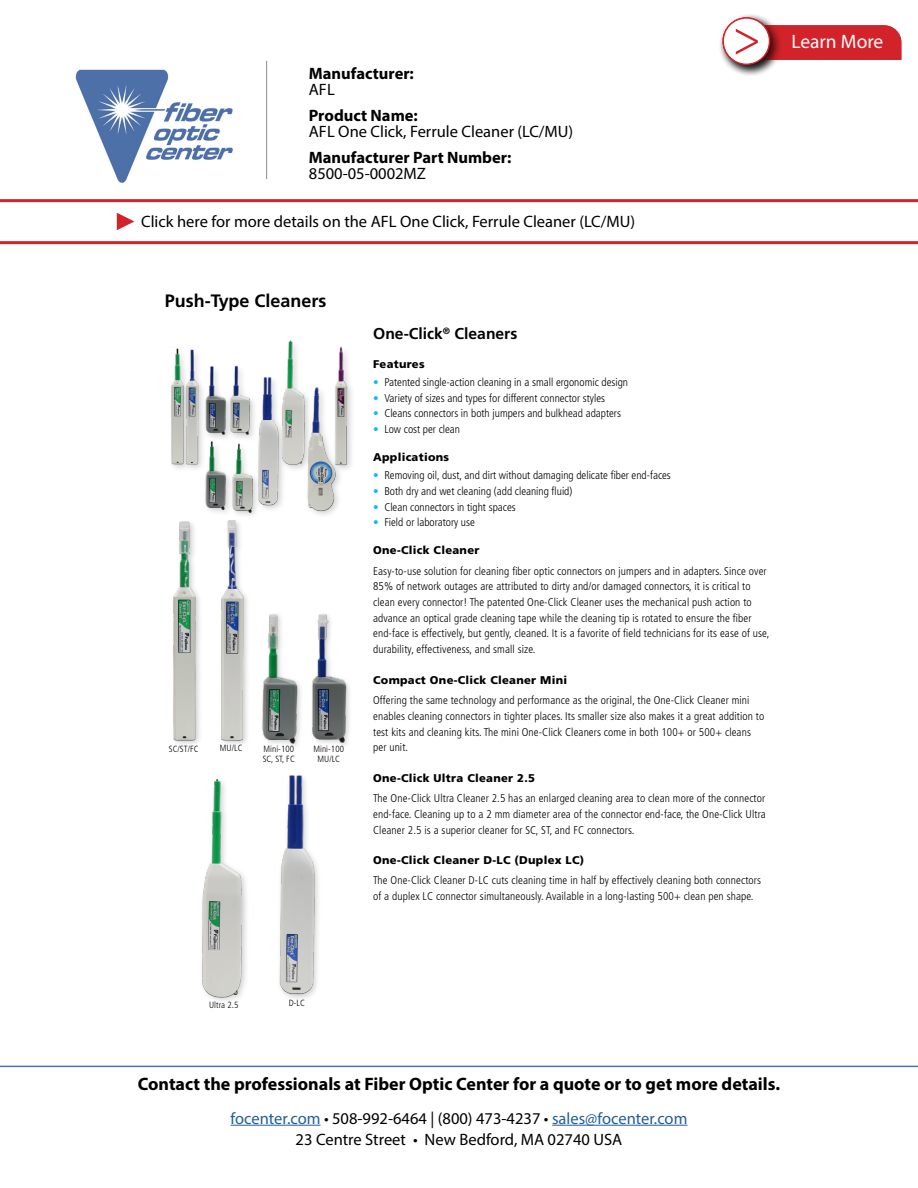
<style>
.page{position:relative;width:918px;height:1188px;background:#fff}
.page>*{position:absolute;margin:0;border:0;box-sizing:border-box;transform-origin:0 0}
.t1{font:51px "Minion Pro";color:#d2232a}
.t2{font:19.5px "Myriad Pro";color:#fff}
.t3{font:700 18px "Myriad Pro";color:#000}
.t4{font:700 18px "Frutiger LT Std";color:#000}
.t5{font:16.5px/16.5px "Myriad Pro";color:#000}
.t6{font:16.5px "Myriad Pro";color:#215e9e}
.t7{font:700 16.5px/16.5px "Myriad Pro";color:#000}
.t8{font:700 15.75px "Frutiger LT Std";color:#000}
.t9{font:300 condensed 11.25px/15.8px "Frutiger LT Std";letter-spacing:.01em;color:#000}
.t10{font:900 11.25px "Frutiger LT Std";letter-spacing:.025em;color:#000}
.t11{font:300 condensed 9px/10.1px "Frutiger LT Std";letter-spacing:.01em;color:#000}
.s1{font-weight:400}
.s2{font-weight:700}
.s3{font-family:"Frutiger LT Std";font-weight:900;font-stretch:condensed;font-size:18px}
.s4{color:#00c0f3}
.s5{color:#000}
</style>
<div class="page">
<hr style="left:231px;top:1125px;width:90px;height:1px;background:#215e9e">
<hr style="left:552px;top:1125px;width:135px;height:1px;background:#215e9e">
<hr style="left:0;top:1066px;width:918px;height:1px;background:#4f70a8">
<img style="left:221px;top:522px;width:26px;height:222px">
<img style="left:173px;top:522px;width:26px;height:222px">
<div style="left:199px;top:776px;width:51px;height:228px;background:#000;opacity:.2"></div>
<img style="left:200px;top:777px;width:44px;height:223px">
<img style="left:262px;top:614px;width:39px;height:132px">
<img style="left:312px;top:614px;width:38px;height:130px">
<img style="left:171px;top:340px;width:181px;height:182px">
<div style="left:276px;top:772px;width:46px;height:230px;background:#000;opacity:.2"></div>
<img style="left:277px;top:772px;width:39px;height:227px">
<img style="left:75px;top:69px;width:158px;height:114px">
<hr style="left:266px;top:61px;width:1px;height:118px;background:#8a8c8e">
<hr style="left:0;top:241px;width:918px;height:3px;background:#d2232a">
<svg style="left:117px;top:213px;width:17px;height:17px"></svg>
<div style="left:783px;top:25px;width:118px;height:35px;background:#d2232a"></div>
<div style="left:718px;top:13px;width:65px;height:64px;background:#000;opacity:.75"></div>
<div style="left:723px;top:18px;width:47px;height:46px;background:#fff;border-radius:50%"></div>
<div style="left:723px;top:17px;width:47px;height:48px;border:1px solid #d2232a;border-radius:50%"></div>
<hr style="left:0;top:199px;width:918px;height:3px;background:#d2232a">
<p class="t7" style="left:309px;top:64px;width:107px">Manufacturer:<br><span class="s1">AFL</span></p>
<p class="t5" style="left:309px;top:107px;width:266px"><span class="s2">Product Name:<br></span>AFL One Click, Ferrule Cleaner (LC/MU)</p>
<p class="t7" style="left:309px;top:148px;width:204px">Manufacturer Part Number:</p>
<p class="t5" style="left:309px;top:165px;width:119px">8500-05-0002MZ</p>
<p class="t1" style="left:733px;top:4px;width:30px">&gt;</p>
<p class="t2" style="left:791px;top:30px;width:93px">Learn More</p>
<p class="t5" style="left:141px;top:213px;width:631px">Click here for more details on the AFL One Click, Ferrule Cleaner (LC/MU)<span class="s3">Test &amp; Inspection</span></p>
<h3 class="t4" style="left:165px;top:290px;width:163px">Push-Type Cleaners</h3>
<p class="t11" style="left:169px;top:744px;width:32px">SC/ST/FC</p>
<p class="t11" style="left:220px;top:743px;width:24px">MU/LC</p>
<p class="t11" style="left:263px;top:744px;width:34px">Mini-100<br>SC, ST, FC</p>
<p class="t11" style="left:313px;top:744px;width:32px;text-align:center">Mini-100<br>MU/LC</p>
<h3 class="t8" style="left:373px;top:325px;width:146px">One-Click<sup>®</sup> Cleaners</h3>
<p class="t10" style="left:373px;top:357px;width:53px">Features</p>
<p class="t9" style="left:373px;top:374px;width:256px"><span class="s4">•</span> Patented single-action cleaning in a small ergonomic design</p>
<p class="t9" style="left:373px;top:390px;width:234px"><span class="s4">•</span> Variety of sizes and types for different connector styles</p>
<p class="t9" style="left:373px;top:406px;width:249px"><span class="s4">•</span> Cleans connectors in both jumpers and bulkhead adapters</p>
<p class="t9" style="left:373px;top:422px;width:88px"><span class="s4">•</span> Low cost per clean</p>
<p class="t10" style="left:373px;top:450px;width:78px">Applications</p>
<p class="t9" style="left:373px;top:468px;width:299px"><span class="s4">•</span> Removing oil, dust, and dirt without damaging delicate fiber end-faces</p>
<p class="t9" style="left:373px;top:483px;width:201px"><span class="s4">•</span> Both dry and wet cleaning (add cleaning fluid)</p>
<p class="t9" style="left:373px;top:499px;width:144px"><span class="s4">•</span> Clean connectors in tight spaces</p>
<p class="t9" style="left:373px;top:515px;width:103px"><span class="s4">•</span> Field or laboratory use</p>
<p class="t10" style="left:373px;top:543px;width:108px">One-Click Cleaner</p>
<p class="t9" style="left:373px;top:563px;width:398px">Easy-to-use solution for cleaning fiber optic connectors on jumpers and in adapters. Since over 85% of network outages are attributed to dirty and/or damaged connectors, it is critical to clean every connector! The patented One-Click Cleaner uses the mechanical push action to advance an optical grade cleaning tape while the cleaning tip is rotated to ensure the fiber end-face is effectively, but gently, cleaned. It is a favorite of field technicians for its ease of use, durability, effectiveness, and small size.</p>
<p class="t10" style="left:373px;top:673px;width:196px">Compact One-Click Cleaner Mini</p>
<p class="t9" style="left:373px;top:693px;width:393px">Offering the same technology and performance as the original, the One-Click Cleaner mini enables cleaning connectors in tighter places. Its smaller size also makes it a great addition to test kits and cleaning kits. The mini One-Click Cleaners come in both 100+ or 500+ cleans per unit.</p>
<p class="t10" style="left:373px;top:771px;width:163px">One-Click Ultra Cleaner 2.5</p>
<p class="t9" style="left:373px;top:791px;width:394px;text-align:justify">The One-Click Ultra Cleaner 2.5 has an enlarged cleaning area to clean more of the connector end-face. Cleaning up to a 2 mm diameter area of the connector end-face, the One-Click Ultra Cleaner 2.5 is a superior cleaner for SC, ST, and FC connectors.</p>
<p class="t10" style="left:373px;top:853px;width:213px">One-Click Cleaner D-LC (Duplex LC)</p>
<p class="t9" style="left:373px;top:873px;width:389px">The One-Click Cleaner D-LC cuts cleaning time in half by effectively cleaning both connectors of a duplex LC connector simultaneously. Available in a long-lasting 500+ clean pen shape.</p>
<p class="t11" style="left:209px;top:1000px;width:31px">Ultra 2.5</p>
<p class="t11" style="left:289px;top:998px;width:18px">D-LC</p>
<p class="t3" style="left:138px;top:1072px;width:644px">Contact the professionals at Fiber Optic Center for a quote or to get more details.</p>
<p class="t6" style="left:231px;top:1108px;width:458px">focenter.com <span class="s5">• 508-992-6464 | (800) 473-4237 •</span> sales@focenter.com</p>
<p class="t5" style="left:296px;top:1131px;width:328px">23 Centre Street • New Bedford, MA 02740 USA</p>
</div>
